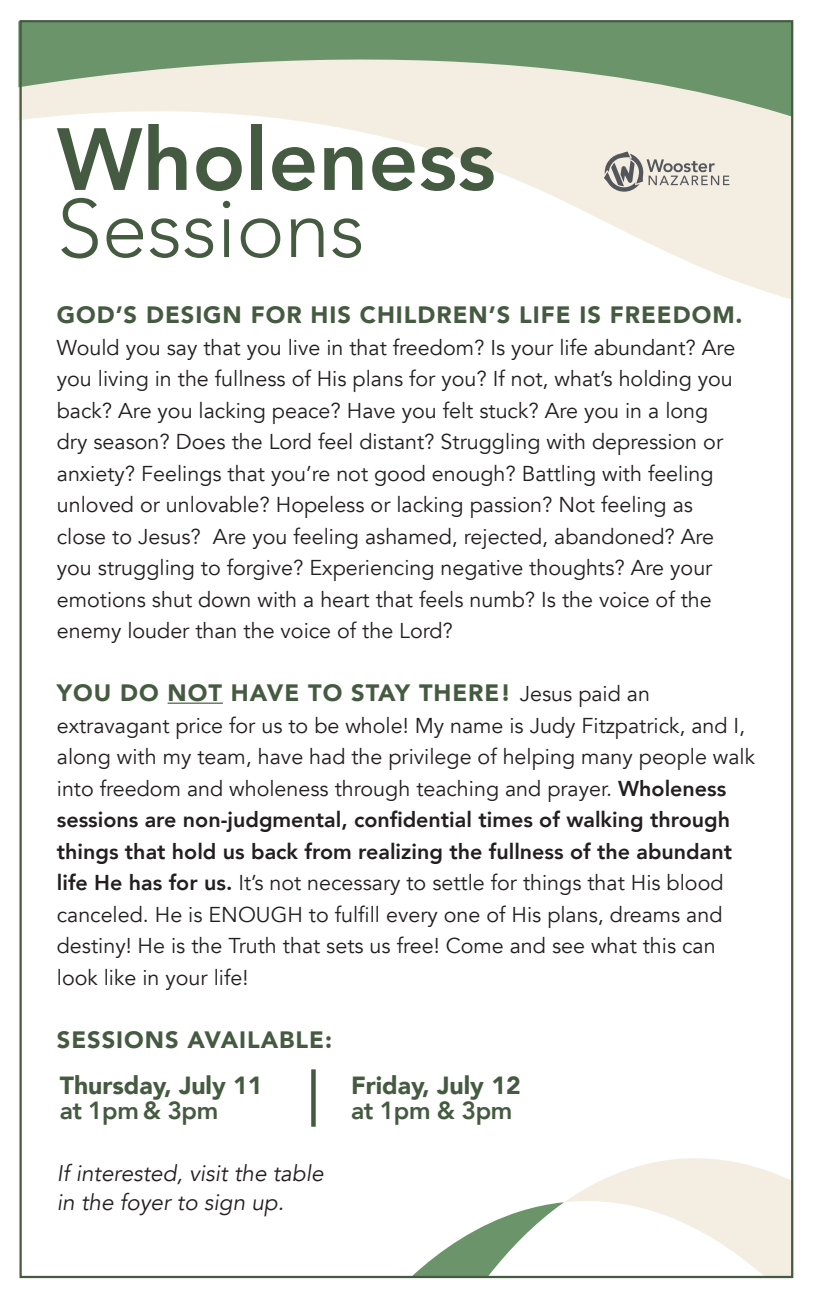
<style>
.page{position:relative;width:814px;height:1290px;background:#fff}
.page>*{position:absolute;margin:0;border:0;box-sizing:border-box;transform-origin:0 0}
.t1{font:800 87.08px "Avenir";color:#455b41}
.t2{font:300 81.45px "Avenir";color:#455b41}
.t3{font:900 24.75px "Avenir";color:#455b41}
.t4{font:800 24.75px "Avenir";letter-spacing:-.02em;color:#455b41}
.t5{font:900 23.62px "Avenir";letter-spacing:.04em;color:#455b41}
.t6{font:italic 22.5px/29.2px "Avenir";color:#231f20}
.t7{font:21.6px/31.5px "Avenir";color:#231f20}
.s1{font-weight:400;font-size:21.6px;color:#231f20}
.s2{font-weight:800}
</style>
<div class="page">
<div style="left:311px;top:1069px;width:5px;height:57px;background:#455b41"></div>
<svg style="left:18px;top:117px;width:772px;height:182px"></svg>
<svg style="left:18px;top:21px;width:772px;height:96px;background:#a8bba0"></svg>
<svg style="left:413px;top:1158px;width:377px;height:117px"></svg>
<hr style="left:168px;top:702px;width:55px;height:2px;background:#455b41">
<svg style="left:604px;top:151px;width:125px;height:41px;background:#c9c5be"></svg>
<h1 class="t1" style="left:57px;top:92px;width:440px">Wholeness</h1>
<h2 class="t2" style="left:57px;top:181px;width:309px">Sessions</h2>
<p class="t5" style="left:57px;top:295px;width:687px">GOD’S DESIGN FOR HIS CHILDREN’S LIFE IS FREEDOM.</p>
<p class="t7" style="left:57px;top:332px;width:680px">Would you say that you live in that freedom? Is your life abundant? Are you living in the fullness of His plans for you? If not, what’s holding you back? Are you lacking peace? Have you felt stuck? Are you in a long dry season? Does the Lord feel distant? Struggling with depression or anxiety? Feelings that you’re not good enough? Battling with feeling unloved or unlovable? Hopeless or lacking passion? Not feeling as close to Jesus? Are you feeling ashamed, rejected, abandoned? Are you struggling to forgive? Experiencing negative thoughts? Are your emotions shut down with a heart that feels numb? Is the voice of the enemy louder than the voice of the Lord?</p>
<p class="t5" style="left:57px;top:673px;width:594px">YOU DO NOT HAVE TO STAY THERE! <span class="s1">Jesus paid an</span></p>
<p class="t7" style="left:57px;top:710px;width:700px">extravagant price for us to be whole! My name is Judy Fitzpatrick, and I, along with my team, have had the privilege of helping many people walk into freedom and wholeness through teaching and prayer. <span class="s2">Wholeness sessions are non-judgmental, confidential times of walking through things that hold us back from realizing the fullness of the abundant life He has for us.</span> It’s not necessary to settle for things that His blood canceled. He is ENOUGH to fulfill every one of His plans, dreams and destiny! He is the Truth that sets us free! Come and see what this can look like in your life!</p>
<p class="t5" style="left:57px;top:1019px;width:277px">SESSIONS AVAILABLE:</p>
<p class="t3" style="left:60px;top:1064px;width:204px">Thursday, July 11</p>
<p class="t4" style="left:60px;top:1091px;width:160px">at 1pm &amp; 3pm</p>
<p class="t6" style="left:57px;top:1159px;width:268px">If interested, visit the table in the foyer to sign up.</p>
<p class="t3" style="left:351px;top:1064px;width:171px">Friday, July 12</p>
<p class="t4" style="left:351px;top:1091px;width:163px">at 1pm &amp; 3pm</p>
</div>
